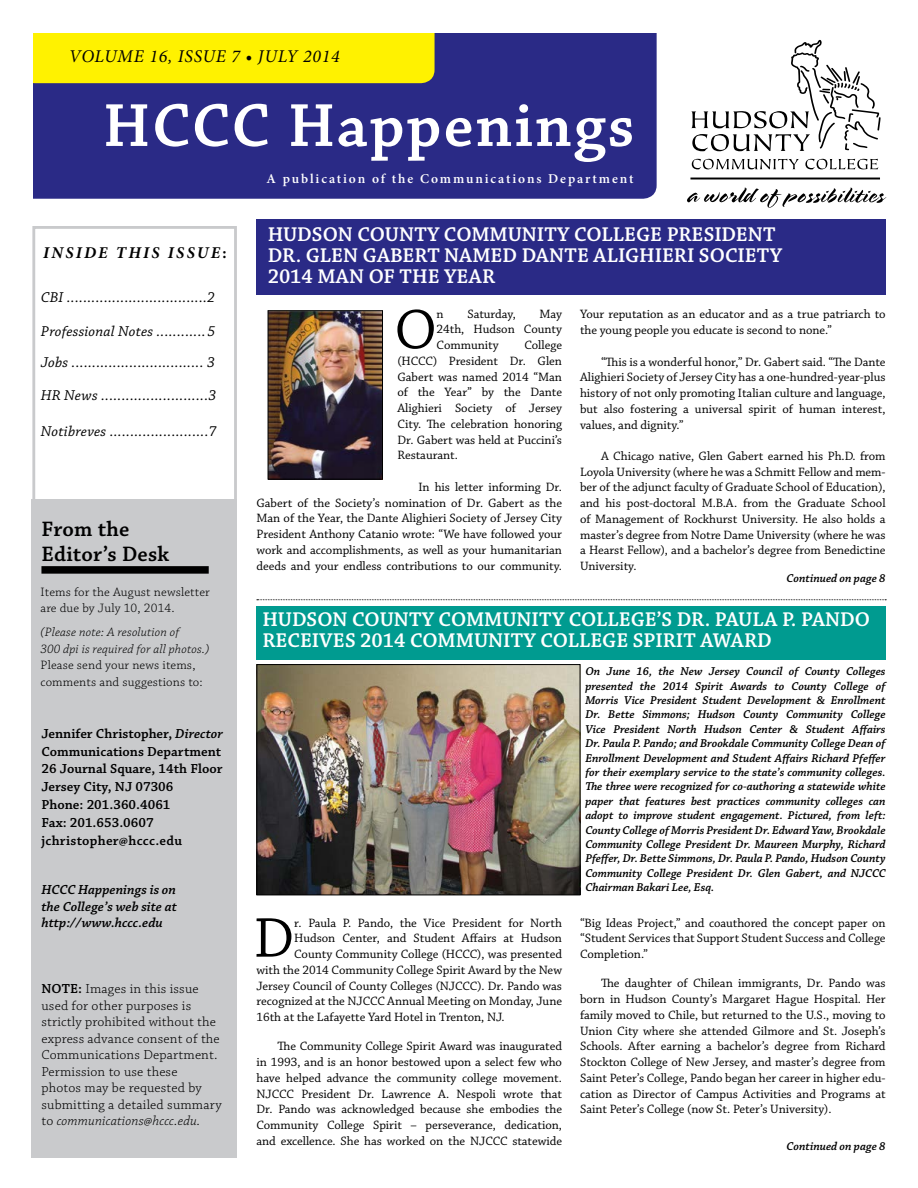
<style>
.page{position:relative;width:918px;height:1188px;background:#fff}
.page>*{position:absolute;margin:0;border:0;box-sizing:border-box;transform-origin:0 0}
.t1{font:600 64.05px "Chaparral Pro";letter-spacing:.03em;color:#fff}
.t2{font:58.95px "Chaparral Pro";color:#000}
.t3{font:600 22.05px/24.8px "Chaparral Pro";letter-spacing:.01em;color:#000}
.t4{font:600 21px/21px "Chaparral Pro";letter-spacing:-.005em;color:#fff}
.t5{font:italic 18px "Minion Pro";letter-spacing:.04em;color:#000}
.t6{font:italic 700 16.5px "Minion Pro";letter-spacing:.14em;color:#000}
.t7{font:15px/31.3px "Chaparral Pro It Capt";letter-spacing:.01em;color:#000}
.t8{font:13.8px/16.5px "Chaparral Pro Light Capt";letter-spacing:.01em;color:#000}
.t9{font:13.8px/17.9px "Chaparral Pro Semibold Capt";color:#000}
.t10{font:13.8px/16.5px "Chaparral Pro Semibold It Capt";color:#000;text-align:justify}
.t11{font:13.8px "Chaparral Pro Light It Capt";letter-spacing:.01em;color:#000}
.t12{font:600 13.5px "Minion Pro";letter-spacing:.14em;color:#fff}
.t13{font:12.75px/15.8px "Chaparral Pro";letter-spacing:-.005em;color:#000;text-align:justify}
.t14{font:12.75px/16.5px "Chaparral Pro Light Capt";letter-spacing:.01em;color:#000}
.t15{font:12.75px/16.5px "Chaparral Pro Light It Capt";letter-spacing:.01em;color:#000}
.t16{font:italic 600 12px/14.4px "Chaparral Pro";color:#000;text-align:justify}
.s1{font-style:normal;font-stretch:condensed}
.s2{font-family:"Chaparral Pro Semibold It Capt"}
.s3{font-family:"Chaparral Pro Semibold Capt"}
.s4{font-family:"Chaparral Pro Light Capt"}
</style>
<div class="page">
<div style="left:11px;top:9px;width:646px;height:190px;background:#2a2a86;border-radius:14px"></div>
<div style="left:22px;top:3px;width:413px;height:80px;background:#fff200;border-radius:14px"></div>
<svg style="left:692px;top:159px;width:107px;height:10px"></svg>
<svg style="left:805px;top:159px;width:73px;height:10px"></svg>
<svg style="left:691px;top:40px;width:190px;height:111px"></svg>
<hr style="left:690px;top:178px;width:190px;height:1px;background:#000">
<svg style="left:687px;top:187px;width:200px;height:21px"></svg>
<div style="left:31px;top:499px;width:206px;height:658px;background:#c9cacc"></div>
<div style="left:41px;top:566px;width:168px;height:8px;background:#000"></div>
<div style="left:0;top:0;width:33px;height:216px;background:#fff"></div>
<div style="left:0;top:0;width:689px;height:32px;background:#fff"></div>
<svg style="left:257px;top:599px;width:629px;height:1px"></svg>
<div style="left:257px;top:219px;width:629px;height:76px;background:#2a2a86"></div>
<div style="left:256px;top:606px;width:630px;height:53px;background:#009b90"></div>
<img style="left:270px;top:312px;width:111px;height:165px">
<div style="left:268px;top:310px;width:115px;height:169px;border:1px solid #000"></div>
<img style="left:258px;top:666px;width:320px;height:227px">
<div style="left:256px;top:664px;width:324px;height:231px;border:1px solid #000"></div>
<h3 class="t5" style="left:69px;top:44px;width:272px">VOLUME 16, ISSUE 7 • JULY 2014</h3>
<h1 class="t1" style="left:103px;top:89px;width:533px">HCCC Happenings</h1>
<p class="t12" style="left:267px;top:170px;width:368px">A publication of the Communications Department</p>
<p class="t6" style="left:43px;top:241px;width:185px">INSIDE THIS ISSUE<span class="s1">:</span></p>
<p class="t7" style="left:41px;top:282px;width:176px">CBI ..................................2</p>
<p class="t7" style="left:41px;top:316px;width:176px">Professional Notes ............5<br>Jobs ................................ 3</p>
<p class="t7" style="left:41px;top:380px;width:177px">HR News ..........................3</p>
<p class="t7" style="left:41px;top:416px;width:177px">Notibreves ........................7</p>
<h3 class="t3" style="left:41px;top:517px;width:129px">From the<br>Editor’s Desk</h3>
<p class="t14" style="left:40px;top:584px;width:171px">Items for the August newsletter are due by July 10, 2014.</p>
<p class="t15" style="left:40px;top:625px;width:170px">(Please note: A resolution of<br>300 dpi is required for all photos.)</p>
<p class="t14" style="left:40px;top:658px;width:164px">Please send your news items, comments and suggestions to:</p>
<p class="t9" style="left:41px;top:725px;width:183px">Jennifer Christopher, <span class="s2">Director<br></span>Communications Department<br>26 Journal Square, 14th Floor<br>Jersey City, NJ 07306<br>Phone: 201.360.4061<br>Fax: 201.653.0607 jchristopher@hccc.edu</p>
<p class="t10" style="left:41px;top:882px;width:137px">HCCC Happenings is on the College’s web site at http://www.hccc.edu</p>
<p class="t8" style="left:41px;top:981px;width:182px"><span class="s3">NOTE:</span> Images in this issue used for other purposes is strictly prohibited without the express advance consent of the<br>Communications Department.<br>Permission to use these<br>photos may be requested by submitting a detailed summary</p>
<p class="t11" style="left:41px;top:1113px;width:160px"><span class="s4">to</span> communications@hccc.edu.</p>
<h3 class="t4" style="left:268px;top:225px;width:516px">HUDSON COUNTY COMMUNITY COLLEGE PRESIDENT<br>DR. GLEN GABERT NAMED DANTE ALIGHIERI SOCIETY<br>2014 MAN OF THE YEAR</h3>
<h2 class="t2" style="left:394px;top:297px;width:44px">O</h2>
<p class="t13" style="left:437px;top:307px;width:9px">n</p>
<p class="t13" style="left:467px;top:307px;width:50px">Saturday,</p>
<p class="t13" style="left:580px;top:307px;width:307px">Your reputation as an educator and as a true patriarch to the young people you educate is second to none.”</p>
<p class="t13" style="left:580px;top:354px;width:307px;text-indent:21px">“This is a wonderful honor,” Dr. Gabert said. “The Dante Alighieri Society of Jersey City has a one-hundred-year-plus history of not only promoting Italian culture and language, but also fostering a universal spirit of human interest, values, and dignity.”</p>
<p class="t13" style="left:580px;top:449px;width:307px;text-indent:21px">A Chicago native, Glen Gabert earned his Ph.D. from Loyola University (where he was a Schmitt Fellow and mem&shy;ber of the adjunct faculty of Graduate School of Education), and his post-doctoral M.B.A. from the Graduate School of Management of Rockhurst University. He also holds a master’s degree from Notre Dame University (where he was a Hearst Fellow), and a bachelor’s degree from Benedictine University.</p>
<p class="t13" style="left:437px;top:307px;width:127px;line-height:15.3px;text-indent:103px">May 24th, Hudson County Community</p>
<p class="t13" style="left:397px;top:338px;width:166px;text-indent:127px">College (HCCC) President Dr. Glen Gabert was named 2014 “Man of the Year” by the Dante Alighieri Society of Jersey City. The celebration honoring Dr. Gabert was held at Puccini’s Restaurant.</p>
<p class="t13" style="left:257px;top:479px;width:307px;text-indent:162px">In his letter informing Dr.<br>Gabert of the Society’s nomination of Dr. Gabert as the Man of the Year, the Dante Alighieri Society of Jersey City President Anthony Catanio wrote: “We have followed your work and accomplishments, as well as your humanitarian deeds and your endless contributions to our community.</p>
<p class="t16" style="left:787px;top:572px;width:100px">Continued on page 8</p>
<h3 class="t4" style="left:262px;top:609px;width:609px">HUDSON COUNTY COMMUNITY COLLEGE’S DR. PAULA P. PANDO<br>RECEIVES 2014 COMMUNITY COLLEGE SPIRIT AWARD</h3>
<h2 class="t2" style="left:254px;top:905px;width:42px">D</h2>
<p class="t13" style="left:294px;top:915px;width:269px">r. Paula P. Pando, the Vice President for North</p>
<p class="t13" style="left:294px;top:931px;width:269px">Hudson Center, and Student Affairs at Hudson</p>
<p class="t13" style="left:294px;top:947px;width:269px">County Community College (HCCC), was presented</p>
<p class="t13" style="left:257px;top:962px;width:307px">with the 2014 Community College Spirit Award by the New</p>
<p class="t13" style="left:257px;top:978px;width:307px">Jersey Council of County Colleges (NJCCC). Dr. Pando was</p>
<p class="t13" style="left:257px;top:994px;width:307px">recognized at the NJCCC Annual Meeting on Monday, June</p>
<p class="t13" style="left:257px;top:1010px;width:249px">16th at the Lafayette Yard Hotel in Trenton, NJ.</p>
<p class="t13" style="left:257px;top:1039px;width:307px;text-indent:21px">The Community College Spirit Award was inaugurated in 1993, and is an honor bestowed upon a select few who have helped advance the community college movement.<br>NJCCC President Dr. Lawrence A. Nespoli wrote that Dr. Pando was acknowledged because she embodies the Community College Spirit – perseverance, dedication, and excellence. She has worked on the NJCCC statewide</p>
<p class="t16" style="left:585px;top:665px;width:302px">On June 16, the New Jersey Council of County Colleges presented the 2014 Spirit Awards to County College of Morris Vice President Student Development &amp; Enrollment Dr. Bette Simmons; Hudson County Community College Vice President North Hudson Center &amp; Student Affairs Dr. Paula P. Pando; and Brookdale Community College Dean of Enrollment Development and Student Affairs Richard Pfeffer for their exemplary service to the state’s community colleges.<br>The three were recognized for co-authoring a statewide white paper that features best practices community colleges can adopt to improve student engagement. Pictured, from left:<br>County College of Morris President Dr. Edward Yaw, Brookdale Community College President Dr. Maureen Murphy, Richard Pfeffer, Dr. Bette Simmons, Dr. Paula P. Pando, Hudson County Community College President Dr. Glen Gabert, and NJCCC Chairman Bakari Lee, Esq.</p>
<p class="t13" style="left:580px;top:915px;width:307px">“Big Ideas Project,” and coauthored the concept paper on “Student Services that Support Student Success and College Completion.”</p>
<p class="t13" style="left:580px;top:976px;width:307px;text-indent:21px">The daughter of Chilean immigrants, Dr. Pando was born in Hudson County’s Margaret Hague Hospital. Her family moved to Chile, but returned to the U.S., moving to Union City where she attended Gilmore and St. Joseph’s Schools. After earning a bachelor’s degree from Richard Stockton College of New Jersey, and master’s degree from Saint Peter’s College, Pando began her career in higher edu&shy;cation as Director of Campus Activities and Programs at Saint Peter’s College (now St. Peter’s University).</p>
<p class="t16" style="left:787px;top:1139px;width:100px">Continued on page 8</p>
</div>
